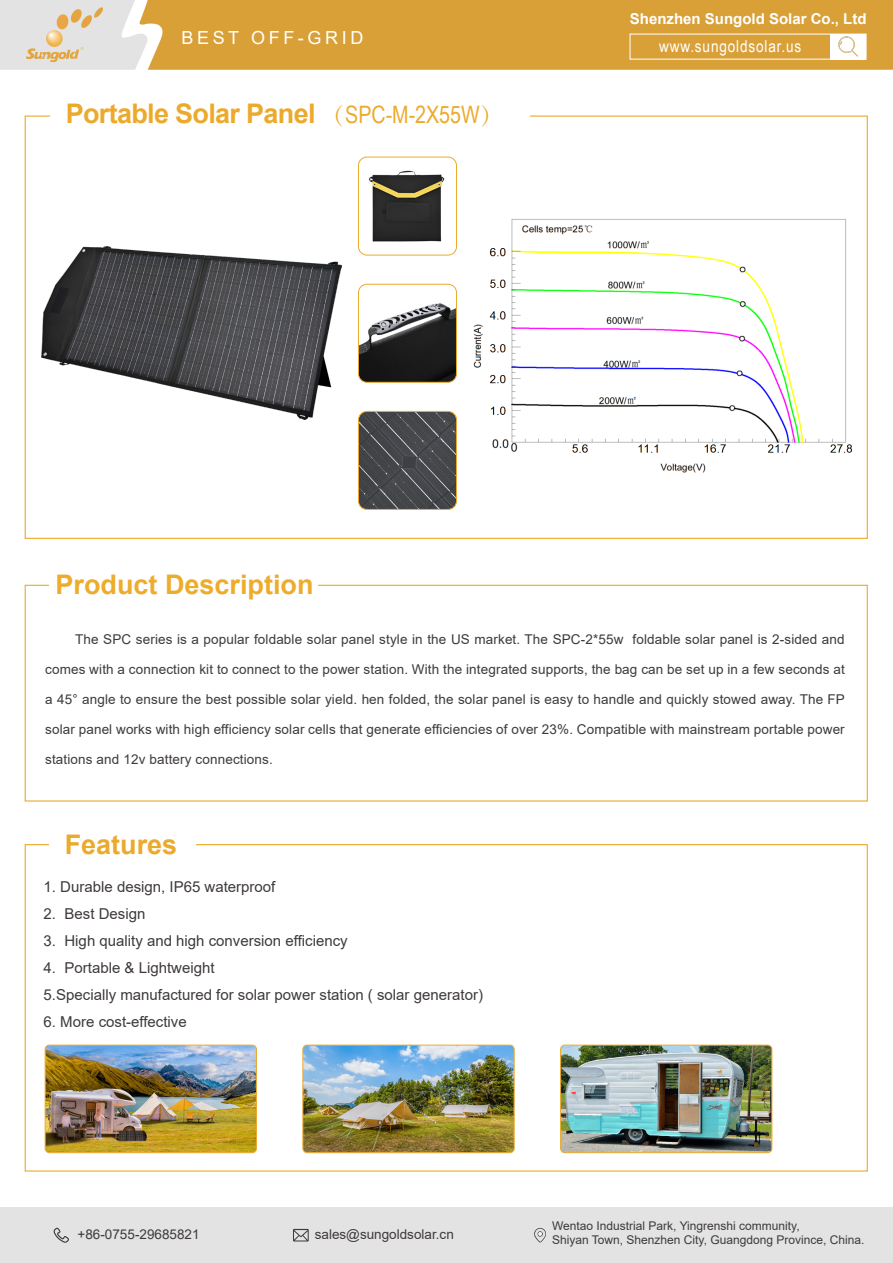
<style>
.page{position:relative;width:893px;height:1263px;background:#fff}
.page>*{position:absolute;margin:0;border:0;box-sizing:border-box;transform-origin:0 0}
.t1{font:700 27px "Arial";letter-spacing:-.025em;color:#ecaa2c}
.t2{font:700 27px "Arial";color:#eeac2c}
.t3{font:700 27px "Arial";color:#ecaa2c}
.t4{font:18px "Arial";letter-spacing:.2em;color:#fff}
.t5{font:16.5px "Arial Narrow";letter-spacing:.05em;color:#fff}
.t6{font:15px/27px "Arial";color:#3e3a39}
.t7{font:700 15px "Arial";color:#fff}
.t8{font:13.5px "Arial";letter-spacing:.01em;color:#3e3a39}
.t9{font:12px/14.4px "Arial";color:#3e3a39}
.s1{font-family:"Adobe Song Std";font-weight:300;font-size:24px}
.s2{font-family:"Arial Narrow";font-weight:400;font-size:24px}
</style>
<div class="page">
<div style="left:25px;top:585px;width:843px;height:216px;border:1px solid #ecaa2c"></div>
<div style="left:49px;top:575px;width:269px;height:28px;background:#fff"></div>
<div style="left:0;top:1207px;width:893px;height:56px;background:#e3e3e3"></div>
<svg style="left:293px;top:1229px;width:16px;height:12px"></svg>
<svg style="left:534px;top:1228px;width:12px;height:14px"></svg>
<svg style="left:53px;top:1227px;width:16px;height:16px"></svg>
<div style="left:149px;top:0;width:744px;height:70px;background:#d9a038"></div>
<svg style="left:0;top:0;width:149px;height:70px;background:#e5dfd6"></svg>
<div style="left:830px;top:34px;width:36px;height:25px;background:#fff"></div>
<img style="left:838px;top:36px;width:20px;height:21px">
<img style="left:45px;top:1045px;width:211px;height:108px">
<div style="left:45px;top:1045px;width:212px;height:108px;border:1px solid #ecaa2c;border-radius:4px"></div>
<img style="left:358px;top:284px;width:98px;height:98px">
<div style="left:358px;top:284px;width:99px;height:99px;border:1px solid #ecaa2c;border-radius:9px"></div>
<img style="left:358px;top:411px;width:98px;height:98px">
<div style="left:358px;top:411px;width:99px;height:99px;border:1px solid #ecaa2c;border-radius:9px"></div>
<img style="left:304px;top:1047px;width:209px;height:104px">
<div style="left:302px;top:1045px;width:213px;height:108px;border:1px solid #ecaa2c;border-radius:4px"></div>
<img style="left:561px;top:1045px;width:211px;height:108px">
<div style="left:560px;top:1045px;width:212px;height:108px;border:1px solid #ecaa2c;border-radius:4px"></div>
<img style="left:473px;top:219px;width:380px;height:254px">
<img style="left:41px;top:247px;width:300px;height:173px">
<img style="left:358px;top:157px;width:98px;height:98px">
<div style="left:358px;top:157px;width:99px;height:98px;border:1px solid #ecaa2c;border-radius:9px"></div>
<h2 class="t4" style="left:181px;top:26px;width:183px">BEST OFF-GRID</h2>
<h1 class="t1" style="left:66px;top:95px;width:439px">Portable Solar Panel <span class="s1">（</span><span class="s2">SPC-M-2X55W</span><span class="s1">）</span></h1>
<p class="t7" style="left:630px;top:9px;width:238px">Shenzhen Sungold Solar Co., Ltd</p>
<p class="t5" style="left:659px;top:34px;width:144px">www.sungoldsolar.us</p>
<h1 class="t2" style="left:56px;top:565px;width:260px">Product Description</h1>
<p class="t8" style="left:75px;top:630px;width:771px">The SPC series is a popular foldable solar panel style in the US market. The SPC-2*55w foldable solar panel is 2-sided and</p>
<p class="t8" style="left:45px;top:660px;width:801px">comes with a connection kit to connect to the power station. With the integrated supports, the bag can be set up in a few seconds at</p>
<p class="t8" style="left:45px;top:690px;width:801px">a 45° angle to ensure the best possible solar yield. hen folded, the solar panel is easy to handle and quickly stowed away. The FP</p>
<p class="t8" style="left:45px;top:720px;width:801px">solar panel works with high efficiency solar cells that generate efficiencies of over 23%. Compatible with mainstream portable power</p>
<p class="t8" style="left:45px;top:750px;width:229px">stations and 12v battery connections.</p>
<h1 class="t3" style="left:65px;top:826px;width:114px">Features</h1>
<p class="t6" style="left:44px;top:873px;width:233px">1. Durable design, IP65 waterproof</p>
<p class="t6" style="left:44px;top:900px;width:103px">2. Best Design</p>
<p class="t6" style="left:44px;top:927px;width:306px">3. High quality and high conversion efficiency</p>
<p class="t6" style="left:44px;top:954px;width:441px">4. Portable &amp; Lightweight<br>5.Specially manufactured for solar power station ( solar generator)</p>
<p class="t6" style="left:44px;top:1008px;width:145px">6. More cost-effective</p>
<p class="t8" style="left:78px;top:1225px;width:123px">+86-0755-29685821</p>
<p class="t8" style="left:315px;top:1225px;width:141px">sales@sungoldsolar.cn</p>
<p class="t9" style="left:552px;top:1218px;width:314px">Wentao Industrial Park, Yingrenshi community,<br>Shiyan Town, Shenzhen City, Guangdong Province, China.</p>
</div>
